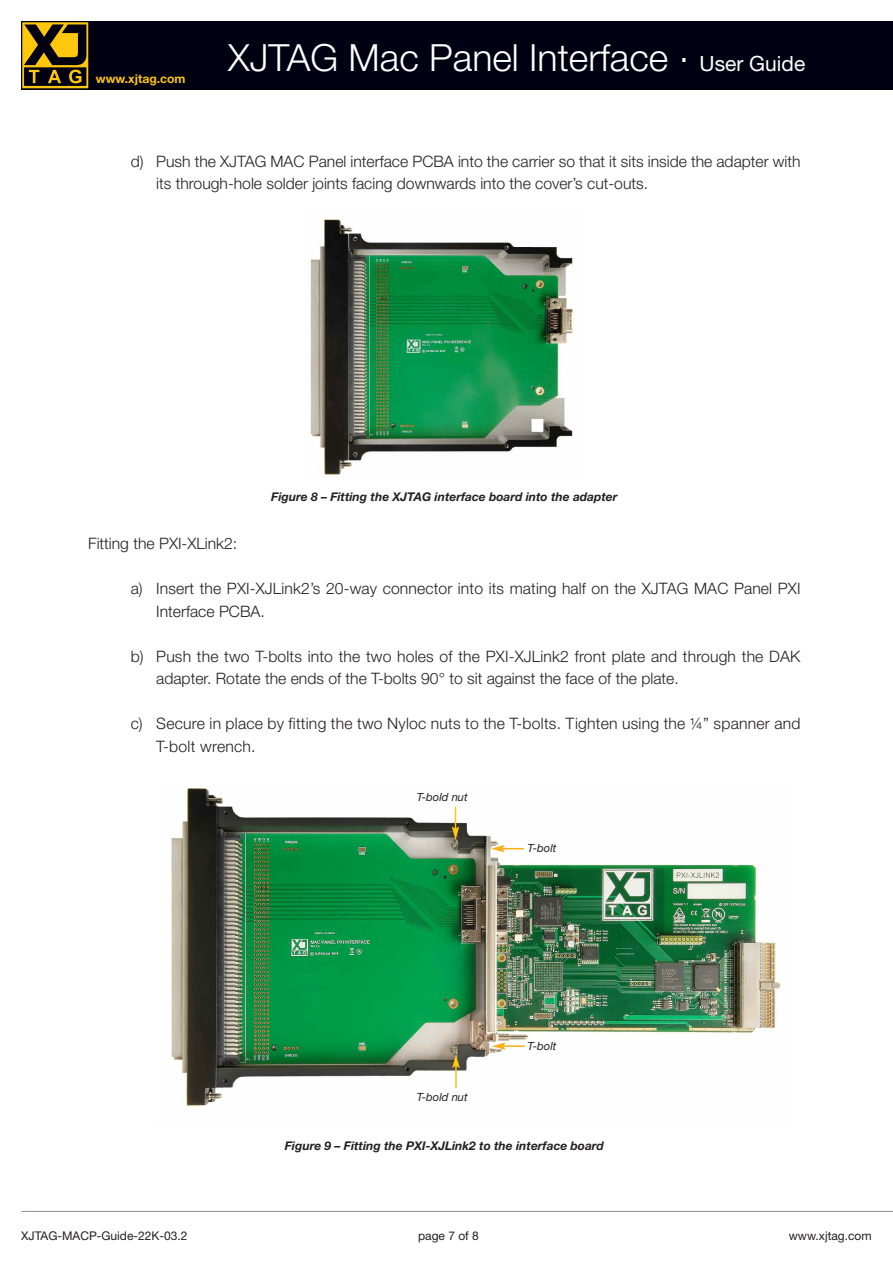
<style>
.page{position:relative;width:893px;height:1263px;background:#fff}
.page>*{position:absolute;margin:0;border:0;box-sizing:border-box;transform-origin:0 0}
.t1{font:300 37.5px "Helvetica Neue LT";color:#fff}
.t2{font:300 15.75px/22.5px "Helvetica Neue LT";color:#231f20}
.t3{font:700 12.15px "Helvetica Neue LT";color:#fec70c}
.t4{font:italic 700 12px "Helvetica Neue LT";color:#231f20}
.t5{font:12px "Helvetica Neue LT";color:#231f20}
.t6{font:italic 11.25px "Helvetica Neue LT";color:#231f20}
.s1{font-weight:400;font-size:21px}
</style>
<div class="page">
<hr style="left:21px;top:1211px;width:872px;height:1px;background:#8f9299">
<div style="left:21px;top:21px;width:872px;height:68px;background:#000012"></div>
<svg style="left:22px;top:22px;width:66px;height:66px"></svg>
<img style="left:310px;top:219px;width:264px;height:257px">
<img style="left:170px;top:788px;width:612px;height:319px">
<svg style="left:452px;top:806px;width:7px;height:34px"></svg>
<hr style="left:455px;top:1065px;width:2px;height:23px;background:#fec70c">
<svg style="left:452px;top:1054px;width:8px;height:14px"></svg>
<hr style="left:503px;top:1045px;width:22px;height:2px;background:#faaf18">
<svg style="left:492px;top:1042px;width:14px;height:8px"></svg>
<svg style="left:491px;top:845px;width:33px;height:7px"></svg>
<p class="t3" style="left:96px;top:72px;width:91px">www.xjtag.com</p>
<h1 class="t1" style="left:228px;top:35px;width:579px">XJTAG Mac Panel Interface . <span class="s1">User Guide</span></h1>
<p class="t2" style="left:156px;top:149px;width:646px;text-indent:-26px">d) Push the XJTAG MAC Panel interface PCBA into the carrier so that it sits inside the adapter with its through-hole solder joints facing downwards into the cover’s cut-outs.</p>
<p class="t4" style="left:271px;top:490px;width:348px">Figure 8 – Fitting the XJTAG interface board into the adapter</p>
<p class="t2" style="left:88px;top:532px;width:151px">Fitting the PXI-XLink2:</p>
<p class="t2" style="left:156px;top:577px;width:646px;text-indent:-26px">a) Insert the PXI-XJLink2’s 20-way connector into its mating half on the XJTAG MAC Panel PXI<br>Interface PCBA.</p>
<p class="t2" style="left:156px;top:644px;width:646px;text-indent:-26px">b) Push the two T-bolts into the two holes of the PXI-XJLink2 front plate and through the DAK adapter. Rotate the ends of the T-bolts 90° to sit against the face of the plate.</p>
<p class="t2" style="left:156px;top:712px;width:646px;text-indent:-26px">c) Secure in place by fitting the two Nyloc nuts to the T-bolts. Tighten using the ¼” spanner and<br>T-bolt wrench.</p>
<p class="t6" style="left:417px;top:790px;width:53px">T-bold nut</p>
<p class="t6" style="left:528px;top:841px;width:30px">T-bolt</p>
<p class="t6" style="left:417px;top:1090px;width:53px">T-bold nut</p>
<p class="t6" style="left:528px;top:1039px;width:30px">T-bolt</p>
<p class="t4" style="left:285px;top:1139px;width:321px">Figure 9 – Fitting the PXI-XJLink2 to the interface board</p>
<p class="t5" style="left:21px;top:1229px;width:168px">XJTAG-MACP-Guide-22K-03.2</p>
<p class="t5" style="left:418px;top:1229px;width:62px">page 7 of 8</p>
<p class="t5" style="left:789px;top:1229px;width:84px">www.xjtag.com</p>
</div>
